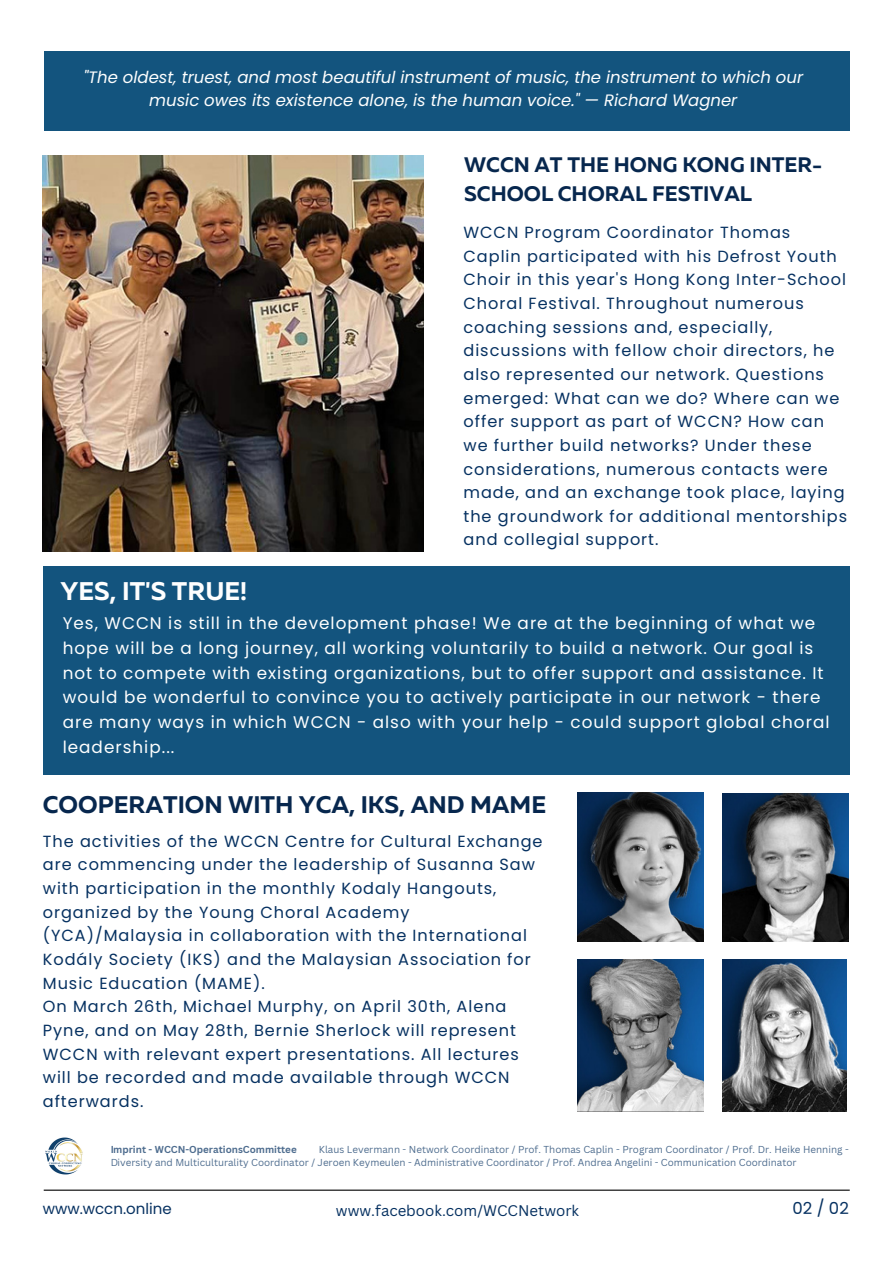
<style>
.page{position:relative;width:893px;height:1264px;background:#fff}
.page>*{position:absolute;margin:0;border:0;box-sizing:border-box;transform-origin:0 0}
.t1{font:700 25.5px "Muller";color:#fefefe}
.t2{font:700 24px "Muller";color:#07274e}
.t3{font:700 21px/29.2px "Muller";color:#07274e}
.t4{font:16.8px/24.8px "Poppins";letter-spacing:.06em;color:#fefefe}
.t5{font:italic 16.5px/22.5px "Poppins";color:#fefefe;text-align:center}
.t6{font:16.5px "Poppins";color:#063161}
.t7{font:16.05px/23.7px "Poppins";letter-spacing:.06em;color:#063161}
.t8{font:15px "Canva Sans";color:#063161}
.t9{font:15px "Poppins";color:#063161}
.t10{font:9.75px/13px "Canva Sans";color:#063161}
.t11{font:700 9.75px "Canva Sans";color:#063161}
</style>
<div class="page">
<img style="left:43px;top:155px;width:380px;height:396px">
<div style="left:44px;top:566px;width:805px;height:208px;background:#13547e"></div>
<hr style="left:44px;top:1189px;width:805px;height:1px;background:#000">
<img style="left:45px;top:1137px;width:38px;height:38px">
<div style="left:44px;top:51px;width:805px;height:79px;background:#13547e"></div>
<img style="left:722px;top:959px;width:123px;height:152px">
<img style="left:578px;top:959px;width:126px;height:152px">
<img style="left:722px;top:793px;width:126px;height:148px">
<img style="left:578px;top:793px;width:126px;height:148px">
<p class="t5" style="left:83px;top:66px;width:721px">"The oldest, truest, and most beautiful instrument of music, the instrument to which our music owes its existence alone, is the human voice." — Richard Wagner</p>
<p class="t1" style="left:61px;top:580px;width:188px">YES, IT'S TRUE!</p>
<h1 class="t3" style="left:464px;top:152px;width:359px">WCCN AT THE HONG KONG INTER-<br>SCHOOL CHORAL FESTIVAL</h1>
<h3 class="t7" style="left:463px;top:221px;width:385px">WCCN Program Coordinator Thomas Caplin participated with his Defrost Youth Choir in this year's Hong Kong Inter-School Choral Festival. Throughout numerous coaching sessions and, especially, discussions with fellow choir directors, he also represented our network. Questions emerged: What can we do? Where can we offer support as part of WCCN? How can we further build networks? Under these considerations, numerous contacts were made, and an exchange took place, laying the groundwork for additional mentorships and collegial support.</h3>
<p class="t4" style="left:63px;top:610px;width:768px">Yes, WCCN is still in the development phase! We are at the beginning of what we hope will be a long journey, all working voluntarily to build a network. Our goal is not to compete with existing organizations, but to offer support and assistance. It would be wonderful to convince you to actively participate in our network - there are many ways in which WCCN - also with your help - could support global choral leadership...</p>
<h4 class="t2" style="left:43px;top:794px;width:505px">COOPERATION WITH YCA, IKS, AND MAME</h4>
<h4 class="t7" style="left:43px;top:829px;width:501px">The activities of the WCCN Centre for Cultural Exchange are commencing under the leadership of Susanna Saw with participation in the monthly Kodaly Hangouts, organized by the Young Choral Academy (YCA)/Malaysia in collaboration with the International Kodály Society (IKS) and the Malaysian Association for Music Education (MAME).<br>On March 26th, Michael Murphy, on April 30th, Alena Pyne, and on May 28th, Bernie Sherlock will represent WCCN with relevant expert presentations. All lectures will be recorded and made available through WCCN afterwards.</h4>
<p class="t10" style="left:110px;top:1142px;width:740px;text-indent:209px">Klaus Levermann - Network Coordinator / Prof. Thomas Caplin - Program Coordinator / Prof. Dr. Heike Henning -<br>Diversity and Multiculturality Coordinator / Jeroen Keymeulen - Administrative Coordinator / Prof. Andrea Angelini - Communication Coordinator</p>
<p class="t11" style="left:110px;top:1142px;width:188px">Imprint - WCCN-OperationsCommittee</p>
<p class="t9" style="left:43px;top:1197px;width:130px">www.wccn.online</p>
<p class="t8" style="left:336px;top:1199px;width:245px">www.facebook.com/WCCNetwork</p>
<p class="t6" style="left:792px;top:1196px;width:58px">02 / 02</p>
</div>
